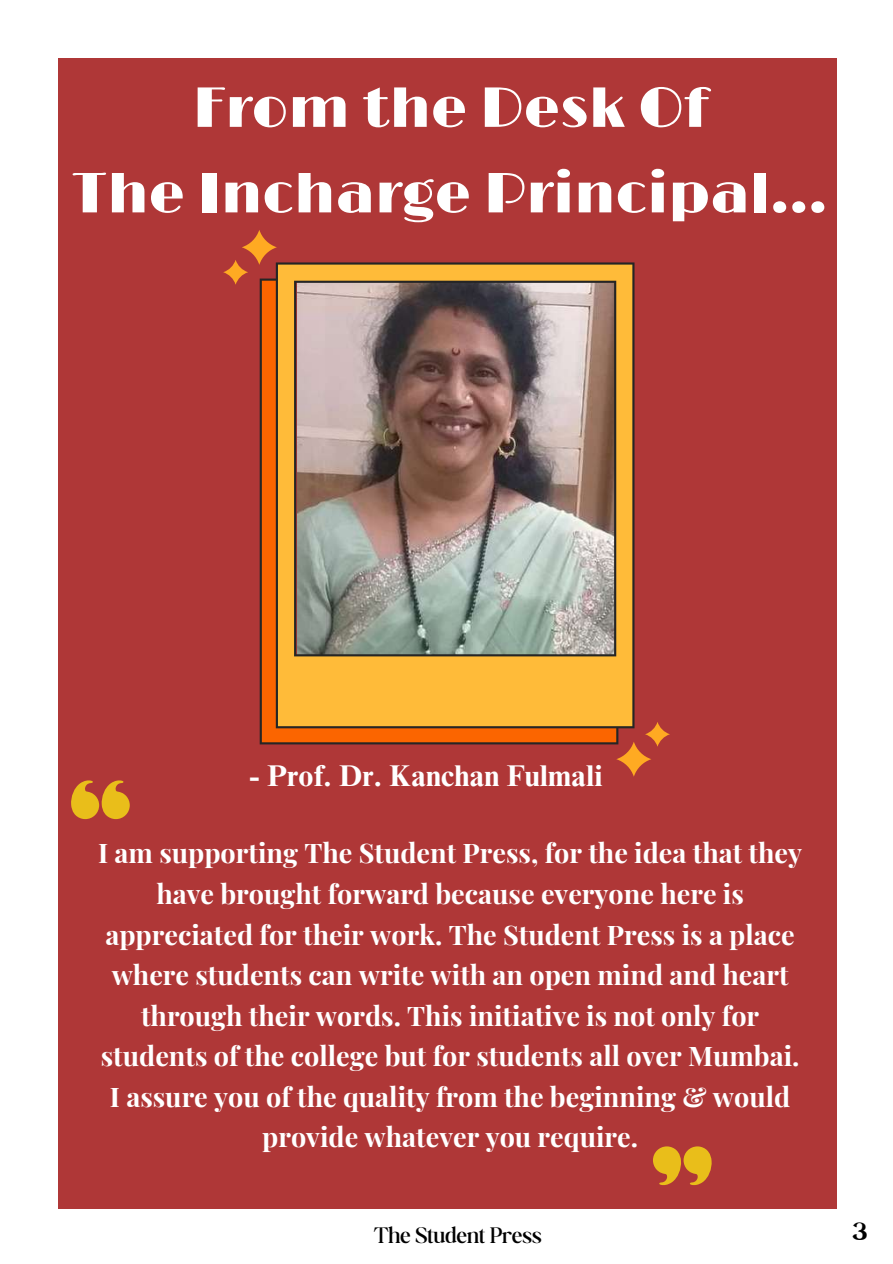
<style>
.page{position:relative;width:893px;height:1264px;background:#fff}
.page>*{position:absolute;margin:0;border:0;box-sizing:border-box;transform-origin:0 0}
.t1{font:57px/85.5px "Limelight";color:#fff;text-align:center}
.t2{font:700 30px "Times NRMT Pro";color:#fff}
.t3{font:30px "March";color:#000}
.t4{font:700 27px/40.5px "Playfair Display";color:#fff;text-align:center}
.t5{font:300 24px "Boston Angel";color:#000}
</style>
<div class="page">
<div style="left:58px;top:58px;width:779px;height:1151px;background:#af3737"></div>
<svg style="left:71px;top:780px;width:59px;height:39px;background:#d48d24"></svg>
<div style="left:223px;top:230px;width:447px;height:546px;background:#af3737"></div>
<img style="left:260px;top:262px;width:374px;height:482px">
<svg style="left:653px;top:1146px;width:59px;height:39px;background:#d48d24"></svg>
<h1 class="t1" style="left:73px;top:67px;width:756px">From the Desk Of<br>The Incharge Principal...</h1>
<p class="t2" style="left:249px;top:764px;width:354px">- Prof. Dr. Kanchan Fulmali</p>
<p class="t4" style="left:98px;top:832px;width:705px">I am supporting The Student Press, for the idea that they have brought forward because everyone here is appreciated for their work. The Student Press is a place where students can write with an open mind and heart through their words. This initiative is not only for students of the college but for students all over Mumbai.<br>I assure you of the quality from the beginning &amp; would provide whatever you require.</p>
<p class="t5" style="left:373px;top:1221px;width:169px">The Student Press</p>
<p class="t3" style="left:852px;top:1216px;width:16px">3</p>
</div>
